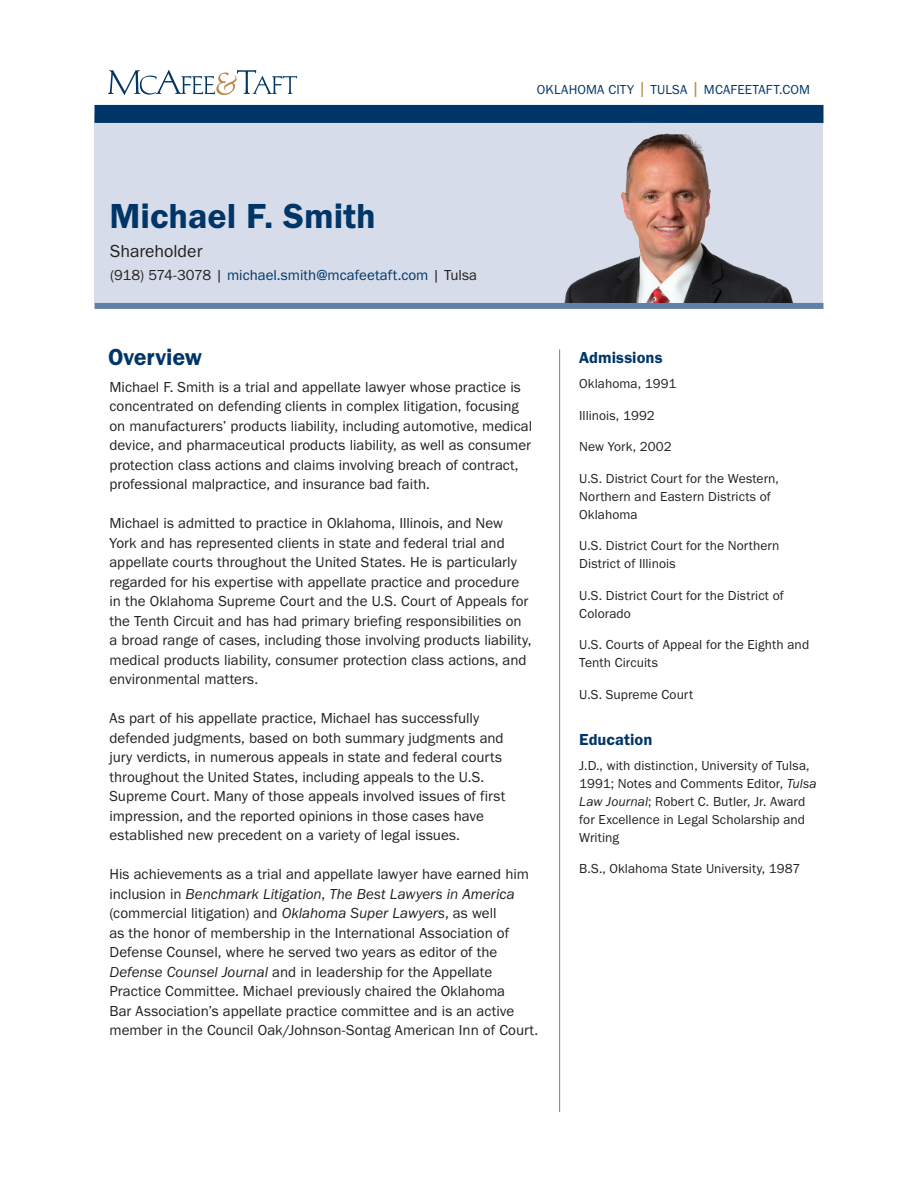
<style>
.page{position:relative;width:918px;height:1188px;background:#fff}
.page>*{position:absolute;margin:0;border:0;box-sizing:border-box;transform-origin:0 0}
.Name{font:36px "Franklin Gothic URW Dem";color:#003667}
.Section_Head{font:24px "Franklin Gothic URW Dem";letter-spacing:-.005em;color:#003667}
.t1{font:18px "Franklin Gothic URW Boo";color:#231f20}
.Sidebar_Head{font:16.5px "Franklin Gothic URW Dem";color:#003667}
.Body_text{font:15px/19.5px "Franklin Gothic URW Boo";color:#231f20}
.Contact_info{font:15px "Franklin Gothic URW Boo";color:#003667}
.Sidebar_list_items{font:13.5px/18px "Franklin Gothic URW Boo";letter-spacing:.005em;color:#231f20}
.t2{font:13.5px "Franklin Gothic URW Boo";letter-spacing:.01em;color:#003667}
.s1{color:#231f20}
.s2{font-size:18px;color:#b98747}
.s3{font-family:"Franklin Gothic URW Boo Ita"}
</style>
<div class="page">
<div style="left:94px;top:115px;width:730px;height:188px;background:#d6dce9"></div>
<hr style="left:559px;top:349px;width:1px;height:763px;background:#6180a7">
<svg style="left:108px;top:70px;width:189px;height:25px"></svg>
<div style="left:94px;top:105px;width:730px;height:18px;background:#003667"></div>
<div style="left:94px;top:303px;width:730px;height:6px;background:#6180a7"></div>
<img style="left:538px;top:122px;width:280px;height:181px">
<p class="Name" style="left:110px;top:194px;width:268px">Michael F. Smith</p>
<p class="t1" style="left:110px;top:240px;width:94px">Shareholder</p>
<p class="Contact_info" style="left:110px;top:265px;width:368px"><span class="s1">(918) 574-3078 |</span> michael.smith@mcafeetaft.com <span class="s1">| Tulsa</span></p>
<p class="t2" style="left:537px;top:81px;width:275px">OKLAHOMA CITY <span class="s2">|</span> TULSA <span class="s2">|</span> MCAFEETAFT.COM</p>
<p class="Section_Head" style="left:108px;top:343px;width:96px">Overview</p>
<p class="Body_text" style="left:110px;top:377px;width:424px">Michael F. Smith is a trial and appellate lawyer whose practice is concentrated on defending clients in complex litigation, focusing on manufacturers’ products liability, including automotive, medical device, and pharmaceutical products liability, as well as consumer protection class actions and claims involving breach of contract, professional malpractice, and insurance bad faith.</p>
<p class="Body_text" style="left:110px;top:513px;width:424px">Michael is admitted to practice in Oklahoma, Illinois, and New York and has represented clients in state and federal trial and appellate courts throughout the United States. He is particularly regarded for his expertise with appellate practice and procedure in the Oklahoma Supreme Court and the U.S. Court of Appeals for the Tenth Circuit and has had primary briefing responsibilities on a broad range of cases, including those involving products liability, medical products liability, consumer protection class actions, and environmental matters.</p>
<p class="Body_text" style="left:110px;top:708px;width:397px">As part of his appellate practice, Michael has successfully defended judgments, based on both summary judgments and jury verdicts, in numerous appeals in state and federal courts throughout the United States, including appeals to the U.S.<br>Supreme Court. Many of those appeals involved issues of first impression, and the reported opinions in those cases have established new precedent on a variety of legal issues.</p>
<p class="Body_text" style="left:110px;top:864px;width:430px">His achievements as a trial and appellate lawyer have earned him inclusion in <span class="s3">Benchmark Litigation</span>, <span class="s3">The Best Lawyers in America </span>(commercial litigation) and <span class="s3">Oklahoma Super Lawyers</span>, as well<br>as the honor of membership in the International Association of Defense Counsel, where he served two years as editor of the <span class="s3">Defense Counsel Journal</span> and in leadership for the Appellate Practice Committee. Michael previously chaired the Oklahoma<br>Bar Association’s appellate practice committee and is an active member in the Council Oak/Johnson-Sontag American Inn of Court.</p>
<p class="Sidebar_Head" style="left:579px;top:348px;width:85px">Admissions</p>
<p class="Sidebar_list_items" style="left:579px;top:374px;width:99px">Oklahoma, 1991</p>
<p class="Sidebar_list_items" style="left:579px;top:406px;width:77px">Illinois, 1992</p>
<p class="Sidebar_list_items" style="left:579px;top:437px;width:94px">New York, 2002</p>
<p class="Sidebar_list_items" style="left:579px;top:469px;width:201px">U.S. District Court for the Western,<br>Northern and Eastern Districts of<br>Oklahoma</p>
<p class="Sidebar_list_items" style="left:579px;top:536px;width:202px">U.S. District Court for the Northern<br>District of Illinois</p>
<p class="Sidebar_list_items" style="left:579px;top:586px;width:206px">U.S. District Court for the District of<br>Colorado</p>
<p class="Sidebar_list_items" style="left:579px;top:635px;width:231px">U.S. Courts of Appeal for the Eighth and<br>Tenth Circuits</p>
<p class="Sidebar_list_items" style="left:579px;top:685px;width:115px">U.S. Supreme Court</p>
<p class="Sidebar_Head" style="left:579px;top:729px;width:75px">Education</p>
<p class="Sidebar_list_items" style="left:579px;top:756px;width:239px">J.D., with distinction, University of Tulsa, 1991; Notes and Comments Editor, <span class="s3">Tulsa Law Journal</span>; Robert C. Butler, Jr. Award for Excellence in Legal Scholarship and Writing</p>
<p class="Sidebar_list_items" style="left:579px;top:860px;width:223px">B.S., Oklahoma State University, 1987</p>
</div>
